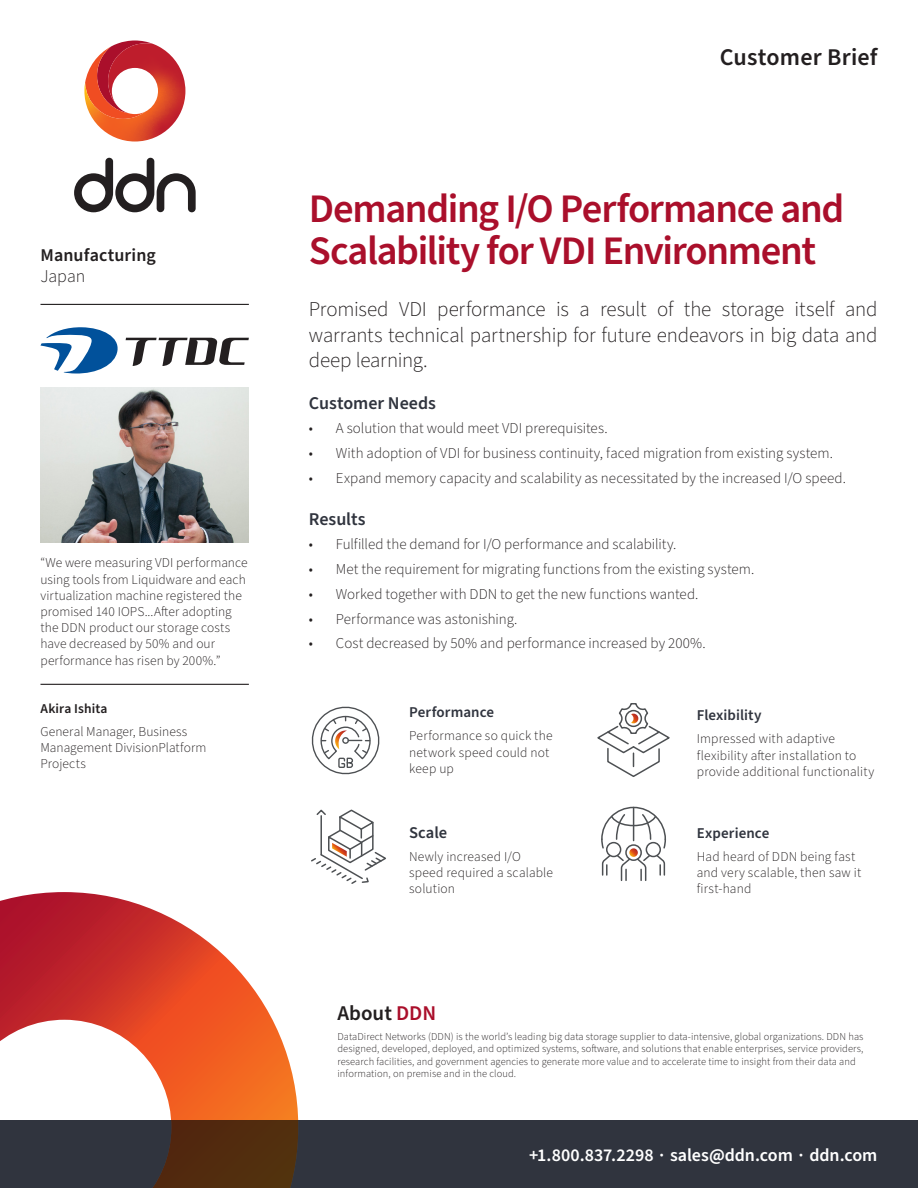
<style>
.page{position:relative;width:918px;height:1188px;background:#fff}
.page>*{position:absolute;margin:0;border:0;box-sizing:border-box;transform-origin:0 0}
.Page_Title{font:600 40.5px/42px "Source Sans Pro";letter-spacing:-.035em;color:#aa0f2b}
.t1{font:600 24px "Source Sans Pro";letter-spacing:.005em;color:#231f20}
.Body_Copy{font:300 21px/25.2px "Source Sans Pro";letter-spacing:-.01em;color:#231f20;text-align:justify}
.t2{font:600 21px "Source Sans Pro";color:#231f20}
.t3{font:600 18px "Source Sans Pro";color:#fff}
.Paragraph_Header{font:600 18px "Source Sans Pro";color:#30343e}
.Page_Header{font:600 18px/21px "Source Sans Pro";letter-spacing:.005em;color:#231f20}
.Paragraph_Header-2{font:600 16.5px "Source Sans Pro";color:#30343e}
.t4{font:300 15px "Source Sans Pro";color:#231f20}
.Paragraph_Header-3{font:600 15px "Source Sans Pro";letter-spacing:.005em;color:#30343e}
.Body_Number_Bullet_P{font:300 13.5px/16.2px "Source Sans Pro";letter-spacing:.015em;color:#231f20}
.Page_Header-2{font:300 13.5px/16.2px "Source Sans Pro";letter-spacing:.005em;color:#231f20}
.Side_Bar_Body_Copy{font:300 13.5px/16.2px "Source Sans Pro";color:#231f20}
.Side_Bar_Body_Copy-2{font:600 13.5px "Source Sans Pro";letter-spacing:.01em;color:#231f20}
.t5{font:300 10.5px/12.6px "Source Sans Pro";letter-spacing:.01em;color:#231f20}
.s1{font-weight:300}
.s2{color:#aa0f2b}
</style>
<div class="page">
<div style="left:0;top:1120px;width:918px;height:68px;background:#30343e"></div>
<svg style="left:0;top:892px;width:298px;height:296px"></svg>
<svg style="left:84px;top:40px;width:101px;height:102px"></svg>
<svg style="left:74px;top:158px;width:122px;height:54px"></svg>
<svg style="left:311px;top:706px;width:69px;height:69px"></svg>
<svg style="left:597px;top:703px;width:73px;height:74px"></svg>
<svg style="left:311px;top:809px;width:75px;height:75px"></svg>
<svg style="left:601px;top:806px;width:65px;height:75px"></svg>
<hr style="left:40px;top:684px;width:209px;height:1px;background:#231f20">
<hr style="left:40px;top:304px;width:209px;height:1px;background:#231f20">
<img style="left:40px;top:387px;width:209px;height:155px">
<svg style="left:41px;top:327px;width:77px;height:47px"></svg>
<svg style="left:126px;top:338px;width:123px;height:28px"></svg>
<p class="Page_Header" style="left:40px;top:246px;width:117px">Manufacturing<br><span class="s1">Japan</span></p>
<p class="Page_Header-2" style="left:40px;top:555px;width:209px">“We were measuring VDI performance using tools from Liquidware and each virtualization machine registered the promised 140 IOPS...After adopting the DDN product our storage costs have decreased by 50% and our performance has risen by 200%.”</p>
<p class="Side_Bar_Body_Copy-2" style="left:40px;top:700px;width:68px">Akira Ishita</p>
<p class="Side_Bar_Body_Copy" style="left:40px;top:724px;width:168px">General Manager, Business<br>Management DivisionPlatform<br>Projects</p>
<h2 class="t1" style="left:720px;top:41px;width:159px">Customer Brief</h2>
<p class="Page_Title" style="left:309px;top:189px;width:537px">Demanding I/O Performance and<br>Scalability for VDI Environment</p>
<p class="Body_Copy" style="left:309px;top:297px;width:570px">Promised VDI performance is a result of the storage itself and warrants technical partnership for future endeavors in big data and deep learning.</p>
<p class="Paragraph_Header" style="left:309px;top:391px;width:129px">Customer Needs</p>
<p class="t4" style="left:309px;top:418px;width:300px">• A solution that would meet VDI prerequisites.</p>
<p class="t4" style="left:309px;top:443px;width:526px">• With adoption of VDI for business continuity, faced migration from existing system.</p>
<p class="t4" style="left:309px;top:468px;width:539px">• Expand memory capacity and scalability as necessitated by the increased I/O speed.</p>
<p class="Paragraph_Header" style="left:309px;top:507px;width:58px">Results</p>
<p class="t4" style="left:309px;top:534px;width:369px">• Fulfilled the demand for I/O performance and scalability.</p>
<p class="t4" style="left:309px;top:559px;width:447px">• Met the requirement for migrating functions from the existing system.</p>
<p class="t4" style="left:309px;top:584px;width:391px">• Worked together with DDN to get the new functions wanted.</p>
<p class="t4" style="left:309px;top:609px;width:210px">• Performance was astonishing.</p>
<p class="t4" style="left:309px;top:633px;width:399px">• Cost decreased by 50% and performance increased by 200%.</p>
<p class="Paragraph_Header-3" style="left:409px;top:702px;width:87px">Performance</p>
<p class="Body_Number_Bullet_P" style="left:409px;top:728px;width:145px">Performance so quick the network speed could not keep up</p>
<p class="Paragraph_Header-2" style="left:409px;top:821px;width:40px">Scale</p>
<p class="Body_Number_Bullet_P" style="left:409px;top:848px;width:145px">Newly increased I/O speed required a scalable solution</p>
<p class="Paragraph_Header-3" style="left:697px;top:705px;width:66px">Flexibility</p>
<p class="Body_Number_Bullet_P" style="left:697px;top:731px;width:179px">Impressed with adaptive flexibility after installation to provide additional functionality</p>
<p class="Paragraph_Header-3" style="left:697px;top:823px;width:74px">Experience</p>
<p class="Body_Number_Bullet_P" style="left:697px;top:848px;width:166px">Had heard of DDN being fast and very scalable, then saw it first-hand</p>
<p class="t2" style="left:338px;top:999px;width:100px">About <span class="s2">DDN</span></p>
<p class="t5" style="left:338px;top:1030px;width:528px">DataDirect Networks (DDN) is the world’s leading big data storage supplier to data-intensive, global organizations. DDN has designed, developed, deployed, and optimized systems, software, and solutions that enable enterprises, service providers, research facilities, and government agencies to generate more value and to accelerate time to insight from their data and information, on premise and in the cloud.</p>
<p class="t3" style="left:529px;top:1143px;width:350px">+1.800.837.2298 ∙ sales@ddn.com ∙ ddn.com</p>
</div>
